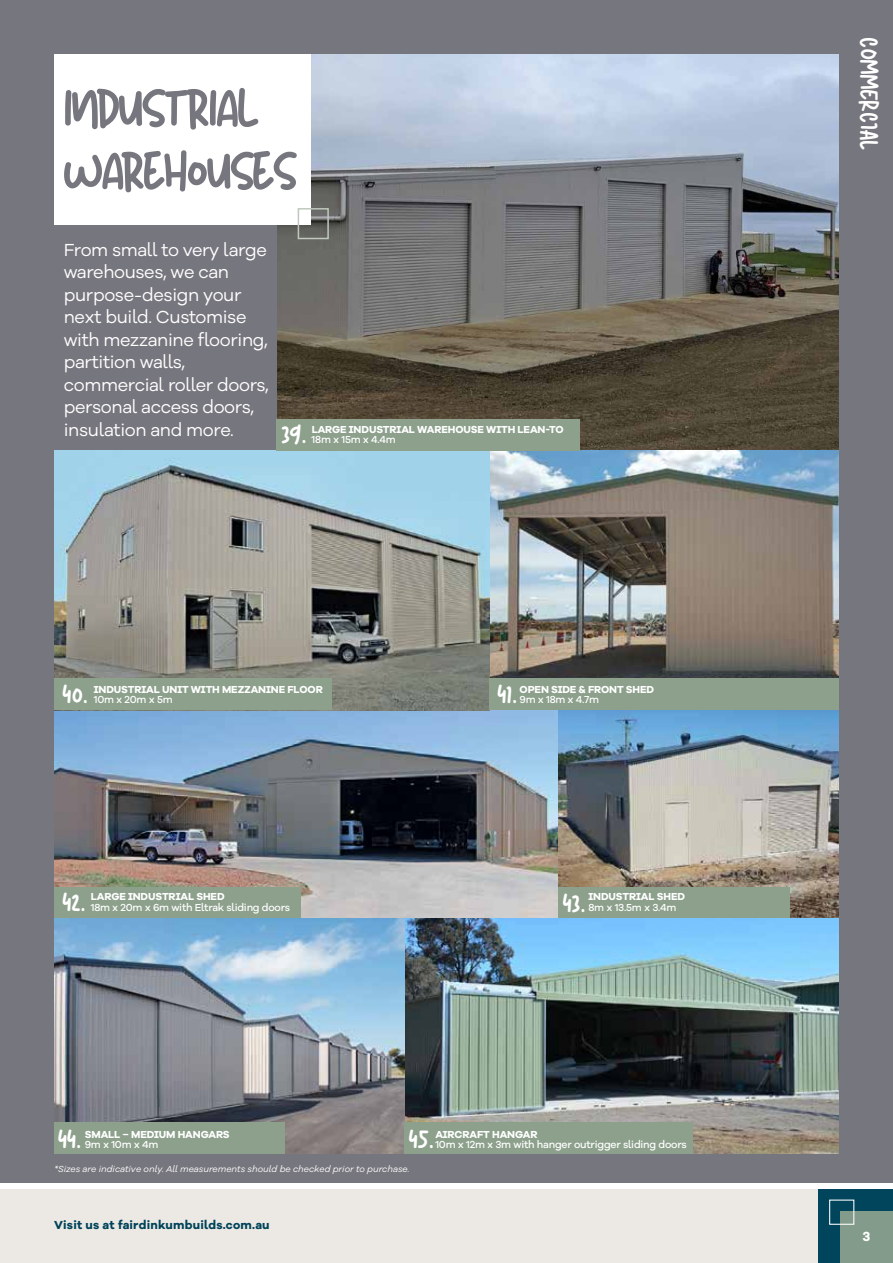
<style>
.page{position:relative;width:893px;height:1263px;background:#fff}
.page>*{position:absolute;margin:0;border:0;box-sizing:border-box;transform-origin:0 0}
.t1{font:52.2px/62.7px "New Sun Yandi Designs";letter-spacing:-.01em;color:#76767e}
.t2{font:25.2px "New Sun Yandi Designs";letter-spacing:.02em;color:#fff}
.t3{font:24px "New Sun Yandi Designs";letter-spacing:.03em;color:#fff}
.t4{font:18px/22.5px "Galano Grotesque Alt";letter-spacing:-.02em;color:#fff}
.t5{font:700 13.65px "Galano Grotesque Alt";color:#fff}
.t6{font:700 12px "Galano Grotesque Alt";letter-spacing:.02em;color:#00435a}
.t7{font:700 10.5px "Galano Grotesque Alt";letter-spacing:-.01em;color:#fff}
.t8{font:500 10.5px "Galano Grotesque Alt";letter-spacing:-.02em;color:#fff}
.t9{font:italic 9px "Galano Grotesque Alt";color:#fff}
</style>
<div class="page">
<div style="left:0;top:1189px;width:822px;height:74px;background:#ece9e4"></div>
<div style="left:819px;top:1189px;width:74px;height:74px;background:#00455b"></div>
<div style="left:841px;top:1211px;width:52px;height:52px;background:#839b8a"></div>
<div style="left:829px;top:1199px;width:25px;height:26px;border:1px solid #fff"></div>
<div style="left:0;top:0;width:893px;height:1182px;background:#76767e"></div>
<img style="left:277px;top:54px;width:562px;height:397px">
<img style="left:557px;top:710px;width:282px;height:208px">
<div style="left:555px;top:887px;width:235px;height:32px;background:#8ca08c"></div>
<img style="left:54px;top:710px;width:503px;height:208px">
<div style="left:54px;top:887px;width:246px;height:32px;background:#8ca08c"></div>
<img style="left:54px;top:918px;width:352px;height:236px">
<img style="left:406px;top:918px;width:433px;height:236px">
<div style="left:54px;top:1123px;width:231px;height:31px;background:#8ca08c"></div>
<div style="left:405px;top:1123px;width:288px;height:31px;background:#8ca08c"></div>
<img style="left:489px;top:451px;width:350px;height:228px">
<img style="left:54px;top:451px;width:435px;height:259px">
<div style="left:54px;top:679px;width:278px;height:31px;background:#8ca08c"></div>
<div style="left:276px;top:419px;width:304px;height:31px;background:#8ca08c"></div>
<div style="left:489px;top:679px;width:350px;height:31px;background:#8ca08c"></div>
<div style="left:54px;top:54px;width:256px;height:170px;background:#fff"></div>
<div style="left:298px;top:208px;width:31px;height:31px;border:2px solid #c0c8bd"></div>
<h1 class="t1" style="left:64px;top:77px;width:234px">INDUSTRIAL<br>WAREHOUSES</h1>
<p class="t4" style="left:64px;top:238px;width:207px">From small to very large warehouses, we can purpose-design your next build. Customise with mezzanine flooring, partition walls, commercial roller doors, personal access doors, insulation and more.</p>
<h2 class="t2" style="left:282px;top:420px;width:26px">39.</h2>
<p class="t7" style="left:312px;top:422px;width:253px">LARGE INDUSTRIAL WAREHOUSE WITH LEAN-TO</p>
<p class="t8" style="left:312px;top:433px;width:86px">18m x 15m x 4.4m</p>
<h2 class="t2" style="left:63px;top:680px;width:26px">40.</h2>
<p class="t7" style="left:94px;top:682px;width:230px">INDUSTRIAL UNIT WITH MEZZANINE FLOOR</p>
<p class="t8" style="left:94px;top:693px;width:80px">10m x 20m x 5m</p>
<h2 class="t2" style="left:498px;top:680px;width:21px">41.</h2>
<p class="t7" style="left:520px;top:682px;width:136px">OPEN SIDE &amp; FRONT SHED</p>
<p class="t8" style="left:519px;top:693px;width:81px">9m x 18m x 4.7m</p>
<h2 class="t2" style="left:63px;top:888px;width:24px">42.</h2>
<p class="t7" style="left:91px;top:890px;width:135px">LARGE INDUSTRIAL SHED</p>
<p class="t8" style="left:91px;top:900px;width:201px">18m x 20m x 6m with Eltrak sliding doors</p>
<h2 class="t2" style="left:563px;top:890px;width:24px">43.</h2>
<p class="t7" style="left:588px;top:890px;width:98px">INDUSTRIAL SHED</p>
<p class="t8" style="left:588px;top:900px;width:90px">8m x 13.5m x 3.4m</p>
<h2 class="t2" style="left:58px;top:1126px;width:24px">44.</h2>
<h2 class="t2" style="left:409px;top:1126px;width:26px">45.</h2>
<p class="t7" style="left:85px;top:1127px;width:146px">SMALL – MEDIUM HANGARS</p>
<p class="t8" style="left:85px;top:1138px;width:75px">9m x 10m x 4m</p>
<p class="t7" style="left:435px;top:1127px;width:104px">AIRCRAFT HANGAR</p>
<p class="t8" style="left:435px;top:1138px;width:253px">10m x 12m x 3m with hanger outrigger sliding doors</p>
<h2 class="t2" style="left:64px;top:1125px;width:15px">7.</h2>
<p class="t9" style="left:54px;top:1163px;width:357px">*Sizes are indicative only. All measurements should be checked prior to purchase.</p>
<p class="t6" style="left:54px;top:1217px;width:217px">Visit us at fairdinkumbuilds.com.au</p>
<h3 class="t3" style="left:882px;top:38px;width:113px;rotate:90deg">COMMERCIAL</h3>
<p class="t5" style="left:862px;top:1227px;width:9px">3</p>
</div>
